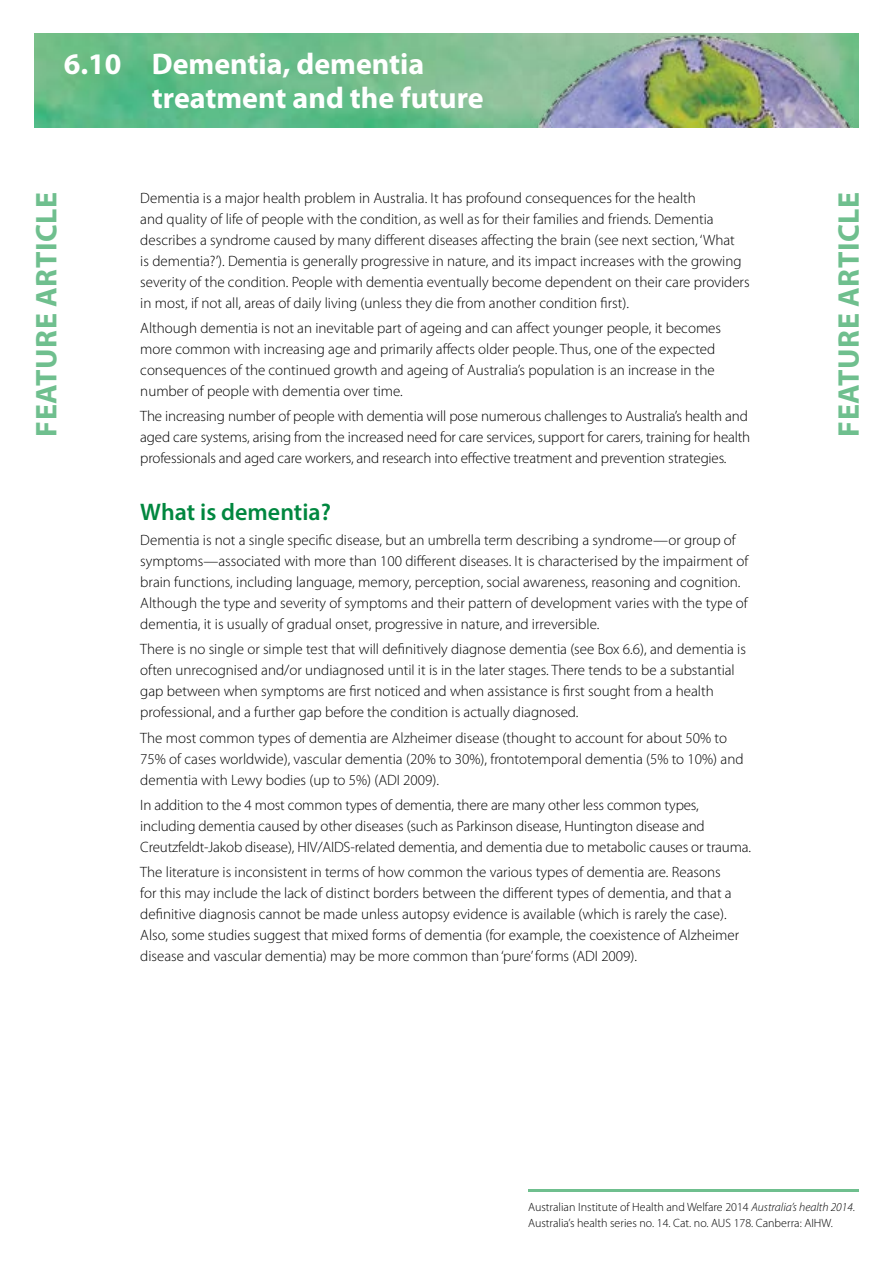
<style>
.page{position:relative;width:893px;height:1263px;background:#fff}
.page>*{position:absolute;margin:0;border:0;box-sizing:border-box;transform-origin:0 0}
.SNAPSHOT_HEADING{font:700 30px/34.5px "Myriad Pro";color:#fff}
.t1{font:700 30px "Myriad Pro";letter-spacing:.02em;color:#6fbf8e}
.BODY_-_Heading_2{font:600 24px "Myriad Pro";color:#00873f}
.BODY_-_Text{font:300 15px/21px "Myriad Pro";color:#000}
.t2{font:300 12px/16.5px "Myriad Pro";color:#000}
.s1{font-style:italic}
</style>
<div class="page">
<hr style="left:528px;top:1189px;width:331px;height:2px;background:#6fbf8e">
<img style="left:34px;top:34px;width:825px;height:93px">
<img style="left:530px;top:34px;width:322px;height:93px">
<h1 class="SNAPSHOT_HEADING" style="left:152px;top:45px;width:333px;text-indent:-88px">6.10 Dementia, dementia treatment and the future</h1>
<p class="BODY_-_Text" style="left:140px;top:187px;width:611px">Dementia is a major health problem in Australia. It has profound consequences for the health<br>and quality of life of people with the condition, as well as for their families and friends. Dementia describes a syndrome caused by many different diseases affecting the brain (see next section, ‘What<br>is dementia?’). Dementia is generally progressive in nature, and its impact increases with the growing severity of the condition. People with dementia eventually become dependent on their care providers in most, if not all, areas of daily living (unless they die from another condition first).</p>
<p class="BODY_-_Text" style="left:140px;top:317px;width:582px">Although dementia is not an inevitable part of ageing and can affect younger people, it becomes more common with increasing age and primarily affects older people. Thus, one of the expected consequences of the continued growth and ageing of Australia’s population is an increase in the number of people with dementia over time.</p>
<p class="BODY_-_Text" style="left:140px;top:405px;width:611px">The increasing number of people with dementia will pose numerous challenges to Australia’s health and aged care systems, arising from the increased need for care services, support for carers, training for health professionals and aged care workers, and research into effective treatment and prevention strategies.</p>
<h2 class="BODY_-_Heading_2" style="left:140px;top:497px;width:192px">What is dementia?</h2>
<p class="BODY_-_Text" style="left:140px;top:529px;width:610px">Dementia is not a single specific disease, but an umbrella term describing a syndrome—or group of symptoms—associated with more than 100 different diseases. It is characterised by the impairment of brain functions, including language, memory, perception, social awareness, reasoning and cognition.<br>Although the type and severity of symptoms and their pattern of development varies with the type of dementia, it is usually of gradual onset, progressive in nature, and irreversible.</p>
<p class="BODY_-_Text" style="left:140px;top:639px;width:607px">There is no single or simple test that will definitively diagnose dementia (see Box 6.6), and dementia is often unrecognised and/or undiagnosed until it is in the later stages. There tends to be a substantial gap between when symptoms are first noticed and when assistance is first sought from a health professional, and a further gap before the condition is actually diagnosed.</p>
<p class="BODY_-_Text" style="left:140px;top:727px;width:605px">The most common types of dementia are Alzheimer disease (thought to account for about 50% to<br>75% of cases worldwide), vascular dementia (20% to 30%), frontotemporal dementia (5% to 10%) and dementia with Lewy bodies (up to 5%) (ADI 2009).</p>
<p class="BODY_-_Text" style="left:140px;top:794px;width:612px">In addition to the 4 most common types of dementia, there are many other less common types, including dementia caused by other diseases (such as Parkinson disease, Huntington disease and<br>Creutzfeldt-Jakob disease), HIV/AIDS-related dementia, and dementia due to metabolic causes or trauma.</p>
<p class="BODY_-_Text" style="left:140px;top:861px;width:600px">The literature is inconsistent in terms of how common the various types of dementia are. Reasons for this may include the lack of distinct borders between the different types of dementia, and that a definitive diagnosis cannot be made unless autopsy evidence is available (which is rarely the case).<br>Also, some studies suggest that mixed forms of dementia (for example, the coexistence of Alzheimer disease and vascular dementia) may be more common than ‘pure’ forms (ADI 2009).</p>
<h1 class="t1" style="left:27px;top:437px;width:246px;rotate:-90deg">FEATURE ARTICLE</h1>
<h1 class="t1" style="left:829px;top:437px;width:246px;rotate:-90deg">FEATURE ARTICLE</h1>
<p class="t2" style="left:528px;top:1198px;width:328px">Australian Institute of Health and Welfare 2014 <span class="s1">Australia’s health 2014</span>.<br>Australia’s health series no. 14. Cat. no. AUS 178. Canberra: AIHW.</p>
</div>
